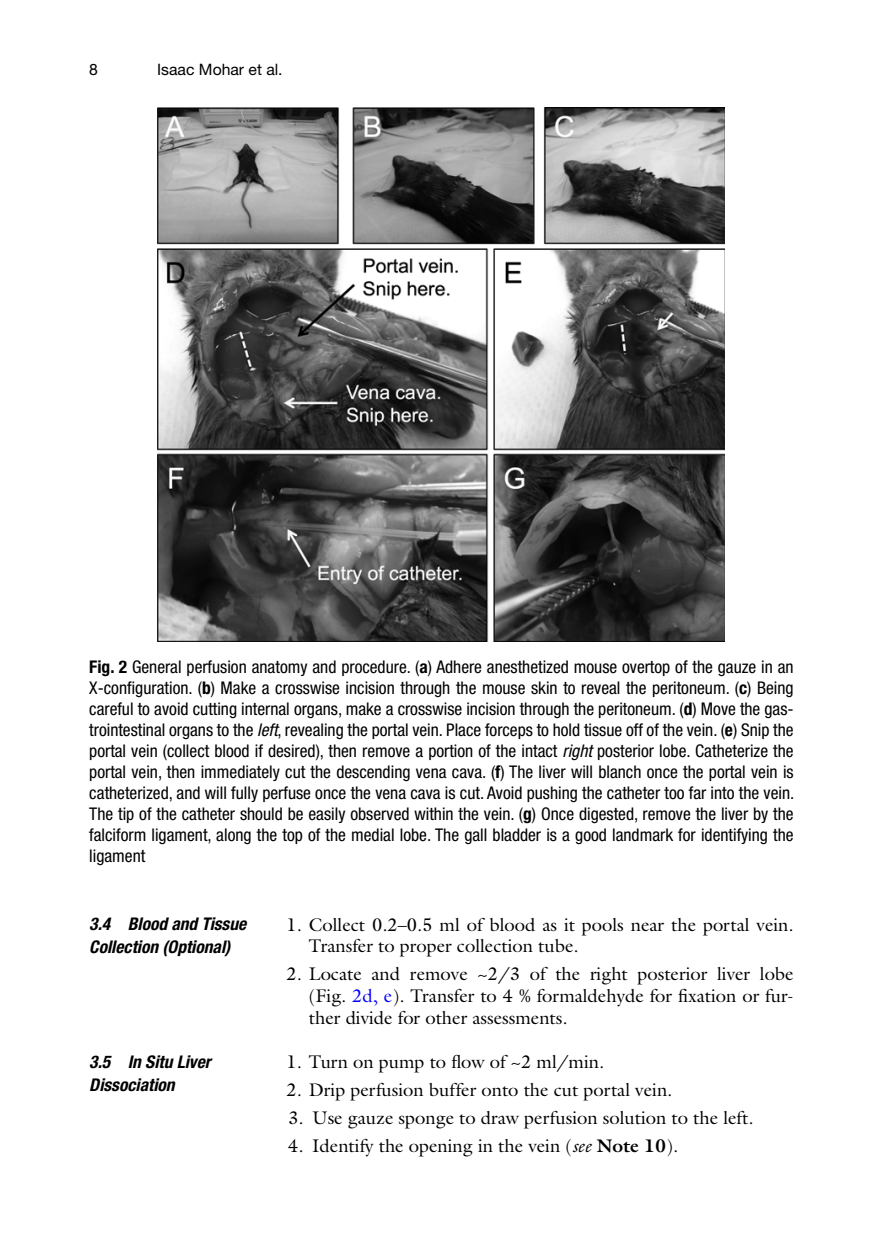
<style>
.page{position:relative;width:883px;height:1260px;background:#fff}
.page>*{position:absolute;margin:0;border:0;box-sizing:border-box;transform-origin:0 0}
.t1{font:18.38px/21.9px "Spswrq Galliard";color:#000}
.t2{font:condensed 17.5px/21px "Qvrgng Helvetica Neue";color:#000;text-align:justify}
.t3{font:italic 700 condensed 17.5px/22.8px "Htxtxk Helvetica Neue";color:#000}
.t4{font:15.75px "Wcycfb Helvetica Neue";color:#000}
.s1{font-family:"Wjhwbd Helvetica Neue";font-weight:700}
.s2{font-family:"Rnwmkd Helvetica Neue";font-style:italic}
.s3{color:#0000fa}
.s4{font-family:"Btdbbf Galliard";font-style:italic}
.s5{font-family:"Tjpyxq Galliard";font-weight:700}
</style>
<div class="page">
<img style="left:158px;top:107px;width:567px;height:534px">
<p class="t4" style="left:89px;top:64px;width:10px">8</p>
<p class="t4" style="left:157px;top:64px;width:127px">Isaac Mohar et al.</p>
<p class="t2" style="left:89px;top:657px;width:707px"><span class="s1">Fig. 2</span> General perfusion anatomy and procedure. ( <span class="s1">a</span> ) Adhere anesthetized mouse overtop of the gauze in an X-configuration. ( <span class="s1">b</span> ) Make a crosswise incision through the mouse skin to reveal the peritoneum. ( <span class="s1">c</span> ) Being careful to avoid cutting internal organs, make a crosswise incision through the peritoneum. ( <span class="s1">d</span> ) Move the gas&shy;trointestinal organs to the <span class="s2">left</span> , revealing the portal vein. Place forceps to hold tissue off of the vein. ( <span class="s1">e</span> ) Snip the portal vein (collect blood if desired), then remove a portion of the intact <span class="s2">right</span> posterior lobe. Catheterize the portal vein, then immediately cut the descending vena cava. ( <span class="s1">f</span> ) The liver will blanch once the portal vein is catheterized, and will fully perfuse once the vena cava is cut. Avoid pushing the catheter too far into the vein.<br>The tip of the catheter should be easily observed within the vein. ( <span class="s1">g</span> ) Once digested, remove the liver by the falciform ligament, along the top of the medial lobe. The gall bladder is a good landmark for identifying the ligament</p>
<p class="t3" style="left:89px;top:914px;width:158px">3.4 Blood and Tissue<br>Collection (Optional)</p>
<p class="t3" style="left:89px;top:1052px;width:123px">3.5 In Situ Liver<br>Dissociation</p>
<p class="t1" style="left:309px;top:915px;width:486px;text-indent:-22px">1. Collect 0.2–0.5 ml of blood as it pools near the portal vein.<br>Transfer to proper collection tube.</p>
<p class="t1" style="left:309px;top:965px;width:486px;text-align:justify;text-indent:-22px">2. Locate and remove ~2/3 of the right posterior liver lobe (Fig. <span class="s3">2d, e</span>). Transfer to 4 % formaldehyde for fixation or fur&shy;ther divide for other assessments.</p>
<p class="t1" style="left:287px;top:1053px;width:319px">1. Turn on pump to flow of ~2 ml/min.</p>
<p class="t1" style="left:287px;top:1081px;width:387px">2. Drip perfusion buffer onto the cut portal vein.</p>
<p class="t1" style="left:288px;top:1109px;width:467px">3. Use gauze sponge to draw perfusion solution to the left.</p>
<p class="t1" style="left:288px;top:1137px;width:392px">4. Identify the opening in the vein ( <span class="s4">see</span> <span class="s5">Note 10</span>).</p>
</div>
